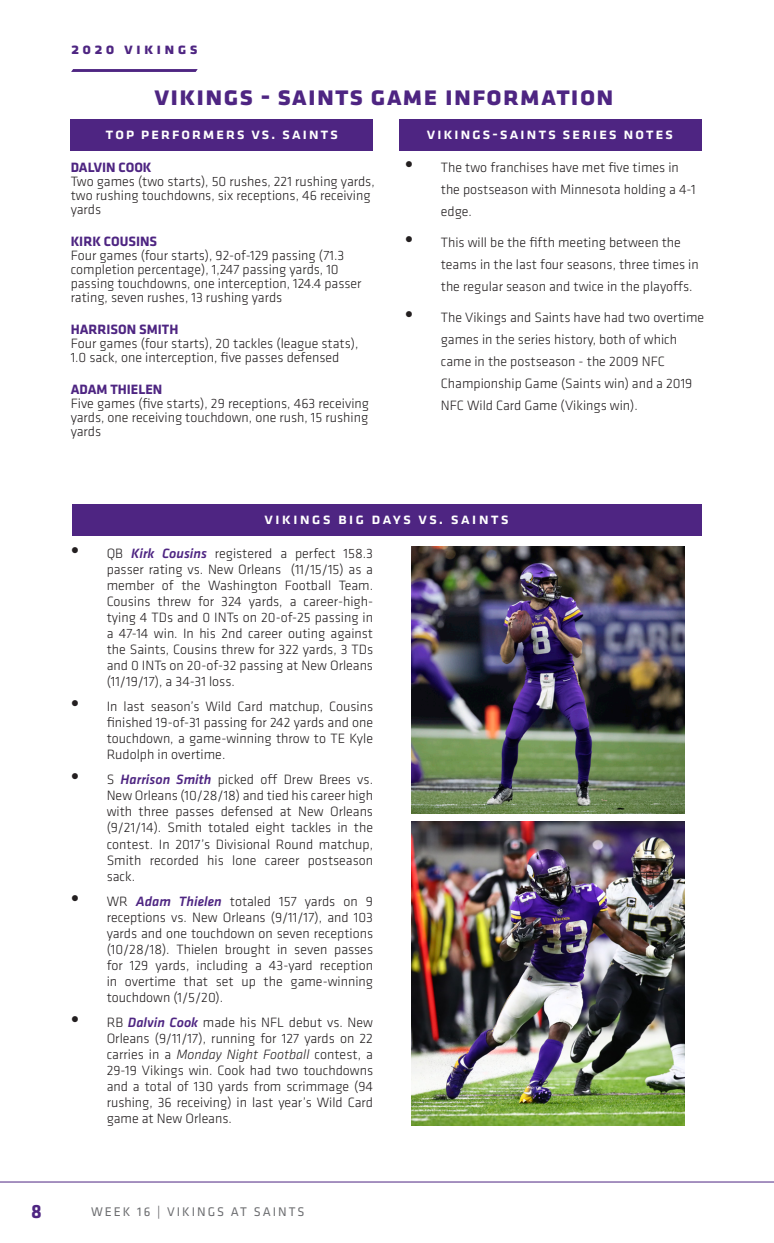
<style>
.page{position:relative;width:774px;height:1243px;background:#fff}
.page>*{position:absolute;margin:0;border:0;box-sizing:border-box;transform-origin:0 0}
.t1{font:700 28px "Klavika";letter-spacing:.025em;color:#4e2582}
.t2{font:700 20px "Klavika";color:#4e2582}
.t3{font:500 16px "Klavika";letter-spacing:.1em;color:#fff}
.t4{font:500 16px "Klavika";letter-spacing:.125em;color:#fff}
.t5{font:700 16px "Klavika";letter-spacing:.2em;color:#4e2582}
.t6{font:300 14px/16px "Klavika";color:#231f20}
.t7{font:13px "Klavika";letter-spacing:.15em;color:#6c6d70}
.s1{font-weight:700;color:#4e2582}
.s2{font-family:"Times New Roman";font-weight:400;font-size:24px}
.s3{font-weight:500;font-style:italic;color:#4e2582}
.s4{font-style:italic}
</style>
<div class="page">
<hr style="left:0;top:1181px;width:774px;height:1px;background:#4e2582">
<svg style="left:71px;top:69px;width:127px;height:3px"></svg>
<img style="left:411px;top:822px;width:273px;height:303px">
<img style="left:411px;top:546px;width:273px;height:267px">
<div style="left:71px;top:119px;width:302px;height:32px;background:#4e2582"></div>
<div style="left:399px;top:119px;width:302px;height:32px;background:#4e2582"></div>
<div style="left:72px;top:504px;width:629px;height:32px;background:#4e2582"></div>
<hr style="left:773px;top:1011px;width:1px;height:171px;background:#4e2582">
<p class="t5" style="left:71px;top:37px;width:128px">2020 vikings</p>
<p class="t1" style="left:154px;top:76px;width:461px">vikings - saints game information</p>
<p class="t3" style="left:105px;top:123px;width:234px">top performers vs. saints</p>
<p class="t3" style="left:427px;top:123px;width:248px">vikings-saints series notes</p>
<p class="t6" style="left:71px;top:160px;width:305px;line-height:14px"><span class="s1">DALVIN COOK<br></span>Two games (two starts), 50 rushes, 221 rushing yards, two rushing touchdowns, six receptions, 46 receiving yards</p>
<p class="t6" style="left:71px;top:234px;width:292px;line-height:14px"><span class="s1">KIRK COUSINS<br></span>Four games (four starts), 92-of-129 passing (71.3 completion percentage), 1,247 passing yards, 10 passing touchdowns, one interception, 124.4 passer rating, seven rushes, 13 rushing yards</p>
<p class="t6" style="left:71px;top:322px;width:289px;line-height:14px"><span class="s1">HARRISON SMITH<br></span>Four games (four starts), 20 tackles (league stats),<br>1.0 sack, one interception, five passes defensed</p>
<p class="t6" style="left:71px;top:382px;width:300px;line-height:14px"><span class="s1">ADAM THIELEN<br></span>Five games (five starts), 29 receptions, 463 receiving yards, one receiving touchdown, one rush, 15 rushing yards</p>
<p class="t6" style="left:441px;top:156px;width:256px;line-height:22px;text-indent:-36px"><span class="s2">•</span> The two franchises have met five times in the postseason with Minnesota holding a 4-1 edge.</p>
<p class="t6" style="left:441px;top:231px;width:259px;line-height:22px;text-indent:-36px"><span class="s2">•</span> This will be the fifth meeting between the teams in the last four seasons, three times in the regular season and twice in the playoffs.</p>
<p class="t6" style="left:441px;top:306px;width:265px;line-height:22px;text-indent:-36px"><span class="s2">•</span> The Vikings and Saints have had two overtime games in the series history, both of which came in the postseason - the 2009 NFC Championship Game (Saints win) and a 2019<br>NFC Wild Card Game (Vikings win).</p>
<p class="t4" style="left:265px;top:508px;width:246px">vikings big days vs. saints</p>
<p class="t6" style="left:107px;top:545px;width:268px;text-align:justify;text-indent:-36px"><span class="s2">•</span> QB <span class="s3">Kirk Cousins</span> registered a perfect 158.3 passer rating vs. New Orleans (11/15/15) as a member of the Washington Football Team.<br>Cousins threw for 324 yards, a career-high&shy;tying 4 TDs and 0 INTs on 20-of-25 passing in a 47-14 win. In his 2nd career outing against the Saints, Cousins threw for 322 yards, 3 TDs and 0 INTs on 20-of-32 passing at New Orleans (11/19/17), a 34-31 loss.</p>
<p class="t6" style="left:107px;top:698px;width:268px;text-align:justify;text-indent:-36px"><span class="s2">•</span> In last season’s Wild Card matchup, Cousins finished 19-of-31 passing for 242 yards and one touchdown, a game-winning throw to TE Kyle Rudolph in overtime.</p>
<p class="t6" style="left:107px;top:771px;width:268px;text-align:justify;text-indent:-36px"><span class="s2">•</span> S <span class="s3">Harrison Smith</span> picked off Drew Brees vs.<br>New Orleans (10/28/18) and tied his career high with three passes defensed at New Orleans (9/21/14). Smith totaled eight tackles in the contest. In 2017’s Divisional Round matchup, Smith recorded his lone career postseason sack.</p>
<p class="t6" style="left:107px;top:892px;width:268px;text-align:justify;text-indent:-36px"><span class="s2">•</span> WR <span class="s3">Adam Thielen</span> totaled 157 yards on 9 receptions vs. New Orleans (9/11/17), and 103 yards and one touchdown on seven receptions (10/28/18). Thielen brought in seven passes for 129 yards, including a 43-yard reception in overtime that set up the game-winning touchdown (1/5/20).</p>
<p class="t6" style="left:107px;top:1013px;width:268px;text-align:justify;text-indent:-36px"><span class="s2">•</span> RB <span class="s3">Dalvin Cook</span> made his NFL debut vs. New Orleans (9/11/17), running for 127 yards on 22 carries in a <span class="s4">Monday Night Football</span> contest, a 29-19 Vikings win. Cook had two touchdowns and a total of 130 yards from scrimmage (94 rushing, 36 receiving) in last year’s Wild Card game at New Orleans.</p>
<h2 class="t2" style="left:31px;top:1197px;width:12px">8</h2>
<p class="t7" style="left:91px;top:1203px;width:215px">WEEK 16 | VIKINGS AT SAINTS</p>
</div>
